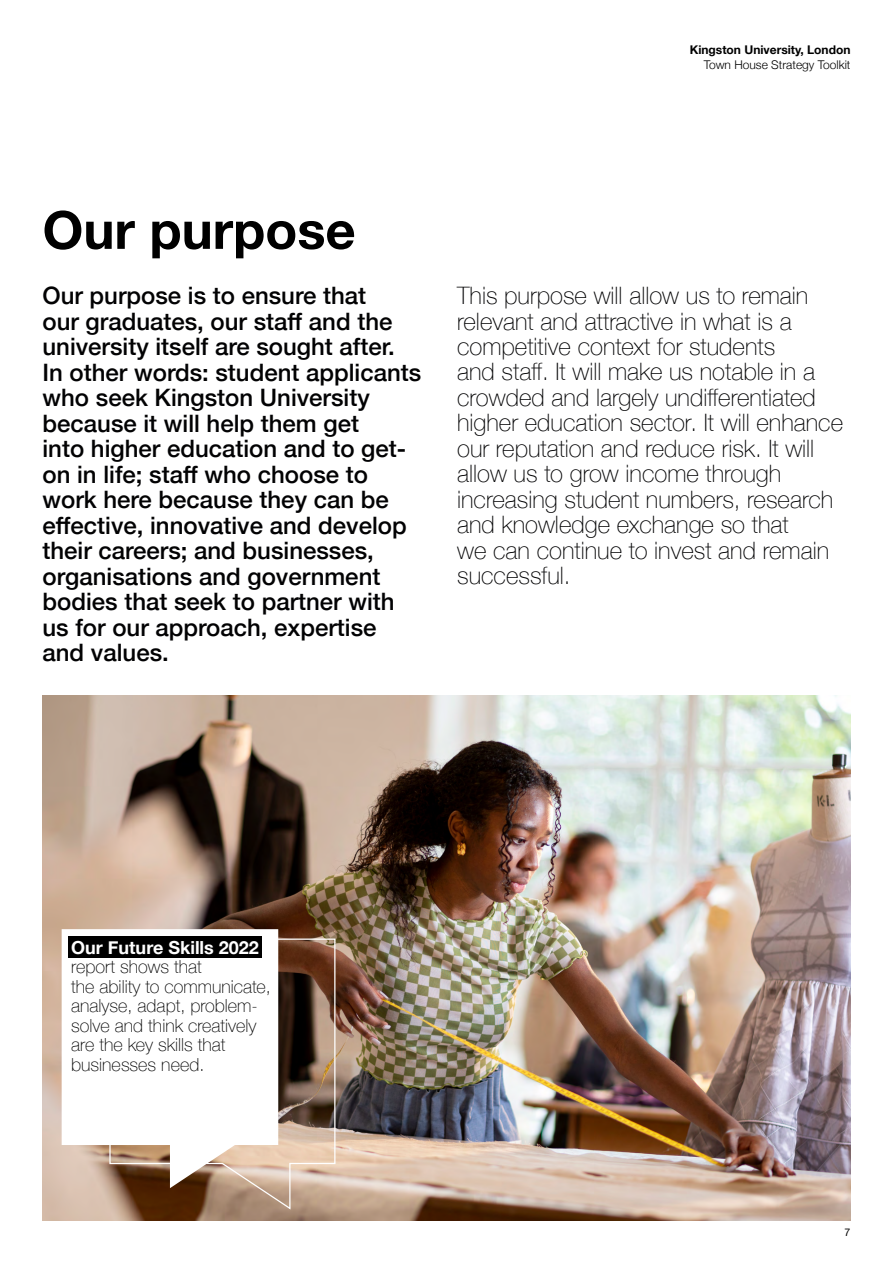
<style>
.page{position:relative;width:893px;height:1263px;background:#fff}
.page>*{position:absolute;margin:0;border:0;box-sizing:border-box;transform-origin:0 0}
.t1{font:700 52.5px "Helvetica Neue";color:#000}
.t2{font:500 24px/25.5px "Helvetica Neue";color:#020203}
.t3{font:100 24px/25.5px "Helvetica Neue";color:#020203}
.t4{font:100 18px/19.5px "Helvetica Neue";color:#000}
.t5{font:700 12px "Helvetica Neue";color:#000}
.t6{font:300 12px "Helvetica Neue";color:#000}
.t7{font:10.5px "Helvetica Neue";color:#000}
.s1{font-weight:700;color:#fff}
</style>
<div class="page">
<img style="left:43px;top:696px;width:807px;height:524px">
<svg style="left:109px;top:938px;width:227px;height:273px;background:#836956"></svg>
<svg style="left:62px;top:929px;width:216px;height:259px"></svg>
<div style="left:69px;top:936px;width:193px;height:22px;background:#000"></div>
<p class="t5" style="left:690px;top:41px;width:162px">Kingston University, London</p>
<p class="t6" style="left:704px;top:55px;width:148px">Town House Strategy Toolkit</p>
<p class="t1" style="left:43px;top:189px;width:315px">Our purpose</p>
<p class="t2" style="left:43px;top:281px;width:380px">Our purpose is to ensure that<br>our graduates, our staff and the university itself are sought after.<br>In other words: student applicants who seek Kingston University because it will help them get<br>into higher education and to get&shy;on in life; staff who choose to work here because they can be effective, innovative and develop their careers; and businesses, organisations and government bodies that seek to partner with us for our approach, expertise and values.</p>
<p class="t3" style="left:457px;top:282px;width:388px">This purpose will allow us to remain relevant and attractive in what is a competitive context for students<br>and staff. It will make us notable in a crowded and largely undifferentiated higher education sector. It will enhance our reputation and reduce risk. It will allow us to grow income through increasing student numbers, research and knowledge exchange so that<br>we can continue to invest and remain successful.</p>
<p class="t4" style="left:71px;top:937px;width:201px"><span class="s1">Our Future Skills 2022 </span>report shows that<br>the ability to communicate, analyse, adapt, problem&shy;solve and think creatively are the key skills that businesses need.</p>
<p class="t7" style="left:845px;top:1224px;width:7px">7</p>
</div>
